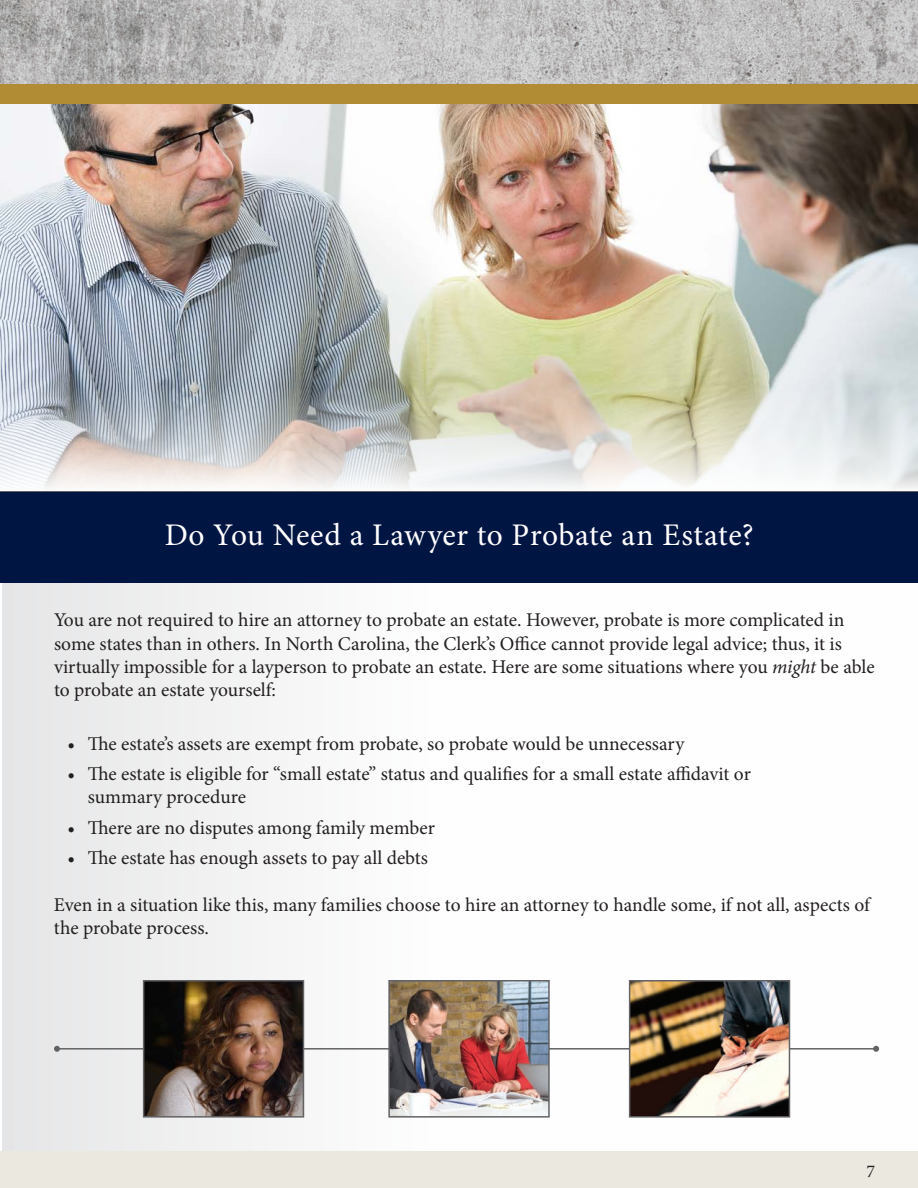
<style>
.page{position:relative;width:918px;height:1188px;background:#fff}
.page>*{position:absolute;margin:0;border:0;box-sizing:border-box;transform-origin:0 0}
.t1{font:31.5px "Minion Pro";letter-spacing:.02em;color:#fff}
.t2{font:19.5px/23.4px "Minion Pro";letter-spacing:-.005em;color:#231f20}
.t3{font:18px "Minion Pro";color:#231f20}
.s1{font-style:italic}
</style>
<div class="page">
<div style="left:0;top:1151px;width:918px;height:37px;background:#ebe8e0"></div>
<div style="left:2px;top:509px;width:916px;height:642px;background:linear-gradient(to right,#eceded,#fff)"></div>
<svg style="left:0;top:493px;width:14px;height:658px;background:#e5e6e7"></svg>
<img style="left:0;top:104px;width:1px;height:389px">
<img style="left:1px;top:104px;width:916px;height:388px">
<div style="left:1px;top:493px;width:917px;height:90px;background:#001542"></div>
<img style="left:0;top:0;width:918px;height:84px">
<div style="left:0;top:84px;width:918px;height:20px;background:#b18c34"></div>
<hr style="left:57px;top:1048px;width:819px;height:2px;background:#636366">
<svg style="left:54px;top:1046px;width:6px;height:6px"></svg>
<svg style="left:873px;top:1046px;width:6px;height:6px"></svg>
<img style="left:632px;top:983px;width:155px;height:132px">
<div style="left:629px;top:980px;width:161px;height:138px;border:2px solid #636366"></div>
<img style="left:391px;top:983px;width:156px;height:132px">
<div style="left:388px;top:980px;width:162px;height:138px;border:2px solid #636366"></div>
<img style="left:146px;top:983px;width:155px;height:132px">
<div style="left:143px;top:980px;width:161px;height:138px;border:2px solid #636366"></div>
<p class="t1" style="left:165px;top:513px;width:591px">Do You Need a Lawyer to Probate an Estate?</p>
<p class="t2" style="left:54px;top:608px;width:822px">You are not required to hire an attorney to probate an estate. However, probate is more complicated in some states than in others. In North Carolina, the Clerk’s Office cannot provide legal advice; thus, it is virtually impossible for a layperson to probate an estate. Here are some situations where you <span class="s1">might</span> be able to probate an estate yourself:</p>
<p class="t2" style="left:68px;top:732px;width:618px">• The estate’s assets are exempt from probate, so probate would be unnecessary</p>
<p class="t2" style="left:88px;top:762px;width:665px;text-indent:-20px">• The estate is eligible for “small estate” status and qualifies for a small estate affidavit or summary procedure</p>
<p class="t2" style="left:68px;top:816px;width:369px">• There are no disputes among family member</p>
<p class="t2" style="left:68px;top:846px;width:362px">• The estate has enough assets to pay all debts</p>
<p class="t2" style="left:54px;top:893px;width:817px">Even in a situation like this, many families choose to hire an attorney to handle some, if not all, aspects of the probate process.</p>
<p class="t3" style="left:866px;top:1159px;width:10px">7</p>
</div>
